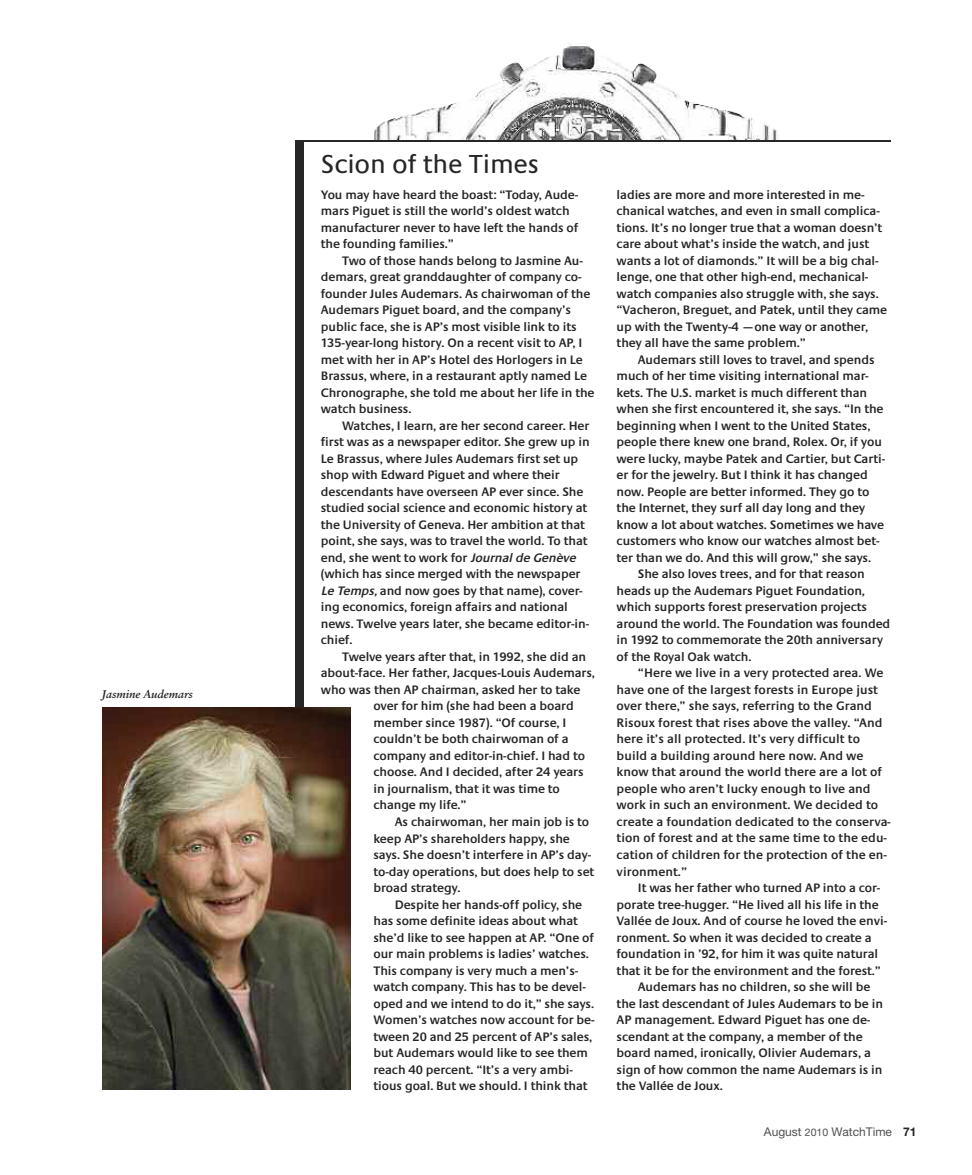
<style>
.page{position:relative;width:972px;height:1175px;background:#fff}
.page>*{position:absolute;margin:0;border:0;box-sizing:border-box;transform-origin:0 0}
.t1{font:27px "Praxis EF";letter-spacing:-.005em;color:#272627}
.t2{font:600 12.75px/16.5px "Praxis EF";letter-spacing:-.005em;color:#272627}
.t3{font:12px "Helvetica Neue LT Pro";color:#525152}
.t4{font:italic 700 11.25px "Sabon";letter-spacing:-.005em;color:#272627}
.s1{font-style:italic}
.s2{font-size:10.5px}
.s3{font-weight:700;color:#272627}
</style>
<div class="page">
<img style="left:374px;top:43px;width:405px;height:97px">
<img style="left:102px;top:707px;width:249px;height:382px">
<p class="t4" style="left:102px;top:689px;width:92px">Jasmine Audemars</p>
<h1 class="t1" style="left:321px;top:148px;width:220px">Scion of the Times</h1>
<p class="t2" style="left:321px;top:186px;width:259px">You may have heard the boast: “Today, Aude&shy;mars Piguet is still the world’s oldest watch manufacturer never to have left the hands of the founding families.”</p>
<p class="t2" style="left:321px;top:252px;width:275px;text-indent:21px">Two of those hands belong to Jasmine Au&shy;demars, great granddaughter of company co&shy;founder Jules Audemars. As chairwoman of the Audemars Piguet board, and the company’s public face, she is AP’s most visible link to its 135-year-long history. On a recent visit to AP, I met with her in AP’s Hotel des Horlogers in Le Brassus, where, in a restaurant aptly named Le Chronographe, she told me about her life in the watch business.</p>
<p class="t2" style="left:321px;top:417px;width:270px;text-indent:21px">Watches, I learn, are her second career. Her first was as a newspaper editor. She grew up in Le Brassus, where Jules Audemars first set up shop with Edward Piguet and where their descendants have overseen AP ever since. She studied social science and economic history at the University of Geneva. Her ambition at that point, she says, was to travel the world. To that end, she went to work for <span class="s1">JournaldeGenève </span>(which has since merged with the newspaper <span class="s1">LeTemps,</span>and now goes by that name), cover&shy;ing economics, foreign affairs and national news. Twelve years later, she became editor-in&shy;chief.</p>
<p class="t2" style="left:342px;top:648px;width:245px">Twelve years after that, in 1992, she did an</p>
<p class="t2" style="left:321px;top:664px;width:276px">about-face. Her father, Jacques-Louis Audemars,</p>
<p class="t2" style="left:321px;top:681px;width:261px">who was then AP chairman, asked her to take</p>
<p class="t2" style="left:374px;top:697px;width:202px">over for him (she had been a board</p>
<p class="t2" style="left:374px;top:714px;width:194px">member since 1987). “Of course, I</p>
<p class="t2" style="left:374px;top:730px;width:197px">couldn’t be both chairwoman of a</p>
<p class="t2" style="left:374px;top:747px;width:213px">company and editor-in-chief. I had to</p>
<p class="t2" style="left:374px;top:763px;width:212px">choose. And I decided, after 24 years</p>
<p class="t2" style="left:374px;top:780px;width:188px">in journalism, that it was time to</p>
<p class="t2" style="left:374px;top:796px;width:95px">change my life.”</p>
<p class="t2" style="left:395px;top:813px;width:196px">As chairwoman, her main job is to</p>
<p class="t2" style="left:373px;top:829px;width:198px">keep AP’s shareholders happy, she</p>
<p class="t2" style="left:373px;top:846px;width:219px">says. She doesn’t interfere in AP’s day-</p>
<p class="t2" style="left:373px;top:862px;width:222px">to-day operations, but does help to set</p>
<p class="t2" style="left:373px;top:879px;width:89px">broad strategy.</p>
<p class="t2" style="left:395px;top:895px;width:189px">Despite her hands-off policy, she</p>
<p class="t2" style="left:373px;top:912px;width:206px">has some definite ideas about what</p>
<p class="t2" style="left:373px;top:928px;width:222px">she’d like to see happen at AP. “One of</p>
<p class="t2" style="left:373px;top:945px;width:217px">our main problems is ladies’ watches.</p>
<p class="t2" style="left:373px;top:961px;width:206px">This company is very much a men’s-</p>
<p class="t2" style="left:373px;top:978px;width:214px">watch company. This has to be devel-</p>
<p class="t2" style="left:373px;top:994px;width:222px">oped and we intend to do it,” she says.</p>
<p class="t2" style="left:373px;top:1011px;width:223px">Women’s watches now account for be-</p>
<p class="t2" style="left:373px;top:1027px;width:220px">tween 20 and 25 percent of AP’s sales,</p>
<p class="t2" style="left:373px;top:1044px;width:216px">but Audemars would like to see them</p>
<p class="t2" style="left:373px;top:1060px;width:201px">reach 40 percent. “It’s a very ambi-</p>
<p class="t2" style="left:373px;top:1077px;width:216px">tious goal. But we should. I think that</p>
<p class="t2" style="left:617px;top:186px;width:272px">ladies are more and more interested in me&shy;chanical watches, and even in small complica&shy;tions. It’s no longer true that a woman doesn’t care about what’s inside the watch, and just wants a lot of diamonds.” It will be a big chal&shy;lenge, one that other high-end, mechanical&shy;watch companies also struggle with, she says. “Vacheron, Breguet, and Patek, until they came up with the Twenty-4 —one way or another, they all have the same problem.”</p>
<p class="t2" style="left:638px;top:351px;width:238px">Audemars still loves to travel, and spends</p>
<p class="t2" style="left:617px;top:367px;width:254px">much of her time visiting international mar-</p>
<p class="t2" style="left:617px;top:384px;width:252px">kets. The U.S. market is much different than</p>
<p class="t2" style="left:617px;top:400px;width:268px">when she first encountered it, she says. “In the</p>
<p class="t2" style="left:617px;top:417px;width:255px">beginning when I went to the United States,</p>
<p class="t2" style="left:617px;top:433px;width:267px">people there knew one brand, Rolex. Or, if you</p>
<p class="t2" style="left:617px;top:450px;width:270px">were lucky, maybe Patek and Cartier, but Carti-</p>
<p class="t2" style="left:617px;top:466px;width:253px">er for the jewelry. But I think it has changed</p>
<p class="t2" style="left:617px;top:483px;width:254px">now. People are better informed. They go to</p>
<p class="t2" style="left:617px;top:499px;width:250px">the Internet, they surf all day long and they</p>
<p class="t2" style="left:617px;top:516px;width:269px">know a lot about watches. Sometimes we have</p>
<p class="t2" style="left:617px;top:532px;width:265px">customers who know our watches almost bet-</p>
<p class="t2" style="left:617px;top:549px;width:256px">ter than we do. And this will grow,” she says.</p>
<p class="t2" style="left:638px;top:565px;width:228px">She also loves trees, and for that reason</p>
<p class="t2" style="left:617px;top:582px;width:250px">heads up the Audemars Piguet Foundation,</p>
<p class="t2" style="left:617px;top:598px;width:252px">which supports forest preservation projects</p>
<p class="t2" style="left:617px;top:615px;width:275px">around the world. The Foundation was founded</p>
<p class="t2" style="left:617px;top:631px;width:268px">in 1992 to commemorate the 20th anniversary</p>
<p class="t2" style="left:617px;top:648px;width:136px">of the Royal Oak watch.</p>
<p class="t2" style="left:638px;top:664px;width:247px">“Here we live in a very protected area. We</p>
<p class="t2" style="left:617px;top:681px;width:263px">have one of the largest forests in Europe just</p>
<p class="t2" style="left:617px;top:697px;width:257px">over there,” she says, referring to the Grand</p>
<p class="t2" style="left:617px;top:714px;width:268px">Risoux forest that rises above the valley. “And</p>
<p class="t2" style="left:617px;top:730px;width:245px">here it’s all protected. It’s very difficult to</p>
<p class="t2" style="left:617px;top:747px;width:248px">build a building around here now. And we</p>
<p class="t2" style="left:617px;top:763px;width:267px">know that around the world there are a lot of</p>
<p class="t2" style="left:617px;top:780px;width:256px">people who aren’t lucky enough to live and</p>
<p class="t2" style="left:617px;top:796px;width:263px">work in such an environment. We decided to</p>
<p class="t2" style="left:617px;top:813px;width:276px">create a foundation dedicated to the conserva-</p>
<p class="t2" style="left:617px;top:829px;width:272px">tion of forest and at the same time to the edu-</p>
<p class="t2" style="left:617px;top:846px;width:272px">cation of children for the protection of the en-</p>
<p class="t2" style="left:617px;top:862px;width:72px">vironment.”</p>
<p class="t2" style="left:638px;top:879px;width:244px">It was her father who turned AP into a cor-</p>
<p class="t2" style="left:617px;top:895px;width:264px">porate tree-hugger. “He lived all his life in the</p>
<p class="t2" style="left:617px;top:912px;width:272px">Vallée de Joux. And of course he loved the envi-</p>
<p class="t2" style="left:617px;top:928px;width:256px">ronment. So when it was decided to create a</p>
<p class="t2" style="left:617px;top:945px;width:263px">foundation in ’92, for him it was quite natural</p>
<p class="t2" style="left:617px;top:961px;width:266px">that it be for the environment and the forest.”</p>
<p class="t2" style="left:638px;top:978px;width:234px">Audemars has no children, so she will be</p>
<p class="t2" style="left:617px;top:994px;width:268px">the last descendant of Jules Audemars to be in</p>
<p class="t2" style="left:617px;top:1011px;width:255px">AP management. Edward Piguet has one de-</p>
<p class="t2" style="left:617px;top:1027px;width:248px">scendant at the company, a member of the</p>
<p class="t2" style="left:617px;top:1044px;width:256px">board named, ironically, Olivier Audemars, a</p>
<p class="t2" style="left:617px;top:1060px;width:267px">sign of how common the name Audemars is in</p>
<p class="t2" style="left:617px;top:1077px;width:108px">the Vallée de Joux.</p>
<p class="t3" style="left:764px;top:1127px;width:154px">August <span class="s2">2010</span> WatchTime <span class="s3">71</span></p>
</div>
